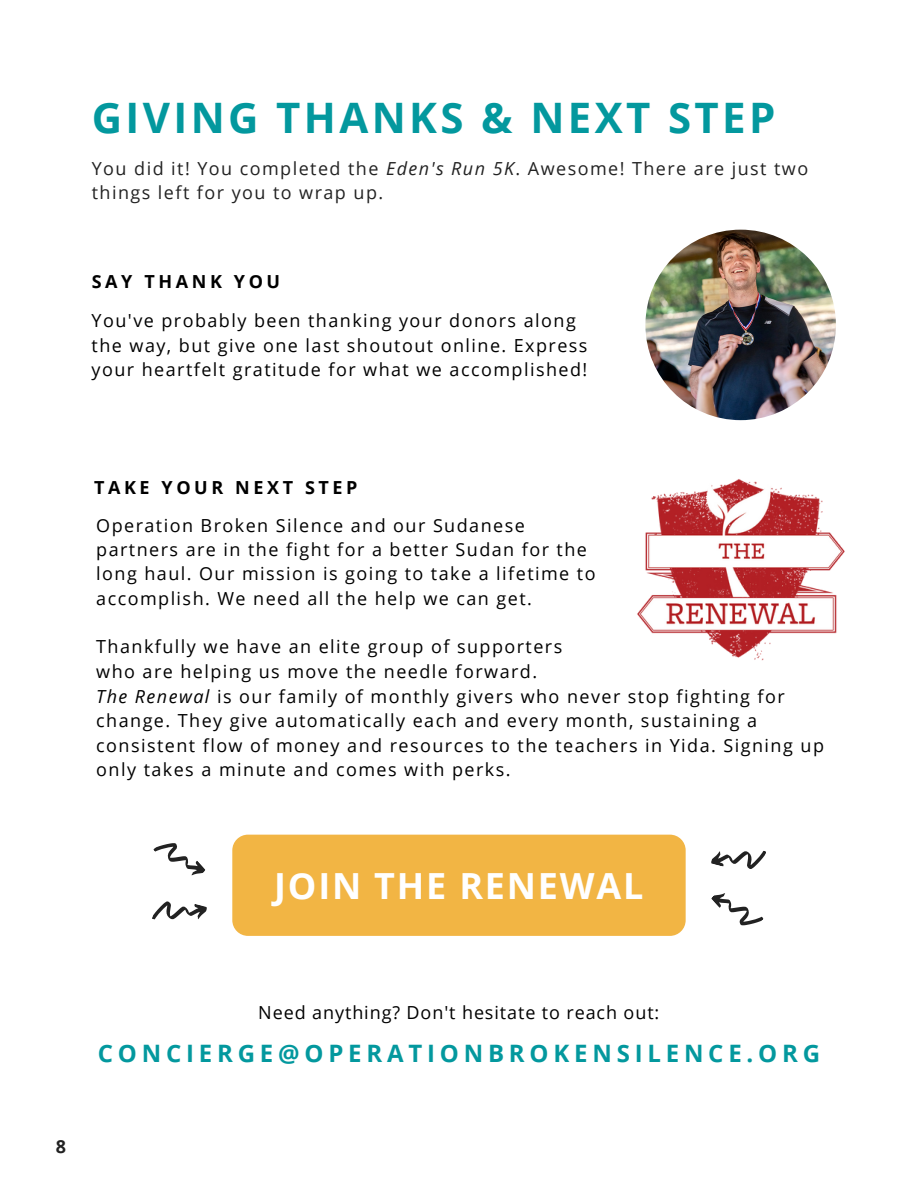
<style>
.page{position:relative;width:918px;height:1188px;background:#fff}
.page>*{position:absolute;margin:0;border:0;box-sizing:border-box;transform-origin:0 0}
.t1{font:700 42px "Open Sans";letter-spacing:.08em;color:#03989e}
.t2{font:700 36px "Open Sans";letter-spacing:.05em;color:#fff}
.t3{font:700 24px "Open Sans";letter-spacing:.2em;color:#03989e}
.t4{font:18px/24.3px "Open Sans";letter-spacing:.08em;color:#000}
.t5{font:18px/24.3px "Open Sans";letter-spacing:.08em;color:#222}
.t6{font:18px "Open Sans";letter-spacing:.05em;color:#000}
.t7{font:700 18px "Open Sans";letter-spacing:.2em;color:#000}
.t8{font:700 18px "Open Sans";color:#222}
.s1{font-style:italic}
</style>
<div class="page">
<img style="left:637px;top:479px;width:208px;height:182px">
<div style="left:232px;top:835px;width:454px;height:101px;background:#f2b544;border-radius:16px"></div>
<svg style="left:711px;top:893px;width:53px;height:33px"></svg>
<svg style="left:711px;top:850px;width:55px;height:19px"></svg>
<svg style="left:153px;top:843px;width:53px;height:33px"></svg>
<svg style="left:152px;top:901px;width:55px;height:19px"></svg>
<img style="left:645px;top:230px;width:191px;height:190px;border-radius:50%">
<p class="t1" style="left:92px;top:88px;width:685px">GIVING THANKS &amp; NEXT STEP</p>
<p class="t5" style="left:92px;top:155px;width:718px">You did it! You completed the <span class="s1">Eden's Run 5K</span>. Awesome! There are just two things left for you to wrap up.</p>
<p class="t7" style="left:92px;top:268px;width:190px">SAY THANK YOU</p>
<p class="t4" style="left:92px;top:308px;width:497px">You've probably been thanking your donors along the way, but give one last shoutout online. Express your heartfelt gratitude for what we accomplished!</p>
<p class="t7" style="left:94px;top:475px;width:265px">TAKE YOUR NEXT STEP</p>
<p class="t4" style="left:96px;top:512px;width:501px">Operation Broken Silence and our Sudanese partners are in the fight for a better Sudan for the long haul. Our mission is going to take a lifetime to accomplish. We need all the help we can get.</p>
<p class="t4" style="left:96px;top:634px;width:468px">Thankfully we have an elite group of supporters who are helping us move the needle forward.</p>
<p class="t4" style="left:96px;top:684px;width:729px"><span class="s1">The Renewal</span> is our family of monthly givers who never stop fighting for change. They give automatically each and every month, sustaining a consistent flow of money and resources to the teachers in Yida. Signing up only takes a minute and comes with perks.</p>
<p class="t2" style="left:274px;top:860px;width:371px">JOIN THE RENEWAL</p>
<p class="t8" style="left:56px;top:1134px;width:12px">8</p>
<p class="t6" style="left:258px;top:1000px;width:403px">Need anything? Don't hesitate to reach out:</p>
<p class="t3" style="left:98px;top:1036px;width:724px">CONCIERGE@OPERATIONBROKENSILENCE.ORG</p>
</div>
